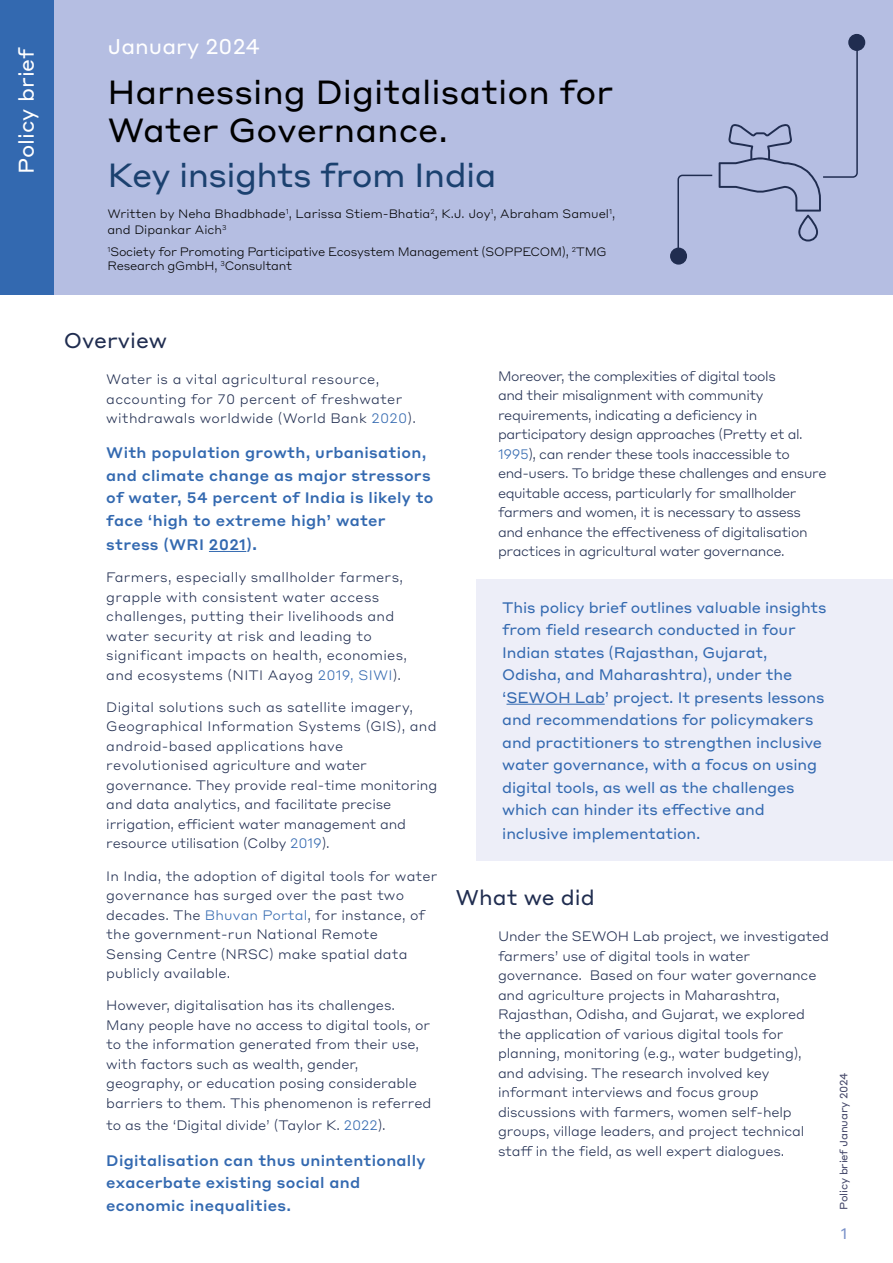
<style>
.page{position:relative;width:893px;height:1263px;background:#fff}
.page>*{position:absolute;margin:0;border:0;box-sizing:border-box;transform-origin:0 0}
.t1{font:33px/37.5px "Styrene A";color:#000}
.t2{font:33px "Styrene A";letter-spacing:-.02em;color:#1b416f}
.t3{font:21px "Styrene A";color:#fff}
.t4{font:21px "Styrene A";color:#202d50}
.t5{font:15px/22.5px "Styrene A";letter-spacing:-.01em;color:#3369b0}
.t6{font:500 15px/22.5px "Styrene A";letter-spacing:.02em;color:#3369b0}
.t7{font:15px "Styrene A";color:#7991c9}
.t8{font:300 13.5px/19.5px "Styrene A";letter-spacing:-.01em;color:#202d50}
.t9{font:300 13.5px/19.5px "Styrene A";letter-spacing:-.03em;color:#202d50}
.t10{font:300 13.5px/19.5px "Styrene A";letter-spacing:.02em;color:#202d50}
.t11{font:300 13.5px/19.5px "Styrene A";letter-spacing:.01em;color:#202d50}
.t12{font:300 12px/13.5px "Styrene A";letter-spacing:-.02em;color:#000}
.t13{font:300 12px/16.5px "Styrene A";color:#000}
.t14{font:10.5px "Styrene A";letter-spacing:-.02em;color:#444769}
.s1{color:#3369b0}
.s2{font-size:16.5px}
</style>
<div class="page">
<div style="left:477px;top:579px;width:416px;height:282px;background:#edeef8"></div>
<div style="left:0;top:0;width:54px;height:295px;background:#3369b0"></div>
<div style="left:54px;top:0;width:839px;height:295px;background:#b5bee2"></div>
<hr style="left:209px;top:551px;width:37px;height:1px;background:#3369b0">
<hr style="left:506px;top:704px;width:99px;height:1px;background:#3369b0">
<div style="left:671px;top:248px;width:15px;height:16px;background:#202d50;border-radius:50%"></div>
<div style="left:670px;top:248px;width:17px;height:17px;border:2px solid #202d50;border-radius:50%"></div>
<div style="left:849px;top:35px;width:15px;height:15px;background:#202d50;border-radius:50%"></div>
<div style="left:848px;top:34px;width:17px;height:17px;border:2px solid #202d50;border-radius:50%"></div>
<svg style="left:677px;top:46px;width:182px;height:207px"></svg>
<h2 class="t3" style="left:9px;top:174px;width:128px;rotate:-90deg">Policy brief</h2>
<h2 class="t3" style="left:107px;top:29px;width:154px">January 2024</h2>
<h1 class="t1" style="left:107px;top:71px;width:507px">Harnessing Digitalisation for<br>Water Governance.</h1>
<h1 class="t2" style="left:107px;top:147px;width:390px">Key insights from India</h1>
<p class="t13" style="left:107px;top:204px;width:509px">Written by Neha Bhadbhade<sup>1</sup>, Larissa Stiem-Bhatia<sup>2</sup>, K.J. Joy<sup>1</sup>, Abraham Samuel<sup>1</sup>, and Dipankar Aich<sup>3</sup></p>
<p class="t12" style="left:107px;top:244px;width:501px"><sup>1</sup>Society for Promoting Participative Ecosystem Management (SOPPECOM), <sup>2</sup>TMG<br>Research gGmbH, <sup>3</sup>Consultant</p>
<h2 class="t4" style="left:64px;top:322px;width:105px">Overview</h2>
<p class="t10" style="left:106px;top:369px;width:311px">Water is a vital agricultural resource, accounting for 70 percent of freshwater withdrawals worldwide (World Bank <span class="s1">2020</span>).</p>
<p class="t6" style="left:106px;top:440px;width:329px">With population growth, urbanisation, and climate change as major stressors of water, 54 percent of India is likely to face ‘high to extreme high’ water</p>
<p class="t6" style="left:106px;top:532px;width:152px">stress (WRI 2021)<span class="s2">.</span></p>
<p class="t10" style="left:106px;top:567px;width:302px">Farmers, especially smallholder farmers, grapple with consistent water access challenges, putting their livelihoods and water security at risk and leading to significant impacts on health, economies, and ecosystems (NITI Aayog <span class="s1">2019, SIWI</span>).</p>
<p class="t8" style="left:106px;top:696px;width:333px">Digital solutions such as satellite imagery, Geographical Information Systems (GIS), and android-based applications have revolutionised agriculture and water governance. They provide real-time monitoring and data analytics, and facilitate precise irrigation, efficient water management and resource utilisation (Colby <span class="s1">2019</span>).</p>
<p class="t11" style="left:106px;top:865px;width:333px">In India, the adoption of digital tools for water governance has surged over the past two decades. The <span class="s1">Bhuvan Portal</span>, for instance, of the government-run National Remote<br>Sensing Centre (NRSC) make spatial data publicly available.</p>
<p class="t8" style="left:106px;top:995px;width:326px">However, digitalisation has its challenges.<br>Many people have no access to digital tools, or to the information generated from their use, with factors such as wealth, gender, geography, or education posing considerable barriers to them. This phenomenon is referred</p>
<p class="t8" style="left:106px;top:1115px;width:281px">to as the ‘Digital divide’ (Taylor K. <span class="s1">2022</span>).</p>
<p class="t6" style="left:106px;top:1148px;width:321px">Digitalisation can thus unintentionally exacerbate existing social and economic inequalities.</p>
<p class="t9" style="left:498px;top:365px;width:330px">Moreover, the complexities of digital tools<br>and their misalignment with community requirements, indicating a deficiency in participatory design approaches (Pretty et al.<br><span class="s1">1995</span>), can render these tools inaccessible to end-users. To bridge these challenges and ensure equitable access, particularly for smallholder farmers and women, it is necessary to assess and enhance the effectiveness of digitalisation practices in agricultural water governance.</p>
<p class="t5" style="left:502px;top:595px;width:326px">This policy brief outlines valuable insights from field research conducted in four Indian states (Rajasthan, Gujarat, Odisha, and Maharashtra), under the ‘SEWOH Lab’ project. It presents lessons and recommendations for policymakers and practitioners to strengthen inclusive water governance, with a focus on using digital tools, as well as the challenges which can hinder its effective and</p>
<p class="t5" style="left:502px;top:821px;width:200px">inclusive implementation.</p>
<h2 class="t4" style="left:455px;top:879px;width:141px">What we did</h2>
<p class="t8" style="left:498px;top:925px;width:333px">Under the SEWOH Lab project, we investigated farmers’ use of digital tools in water governance. Based on four water governance and agriculture projects in Maharashtra, Rajasthan, Odisha, and Gujarat, we explored the application of various digital tools for planning, monitoring (e.g., water budgeting), and advising. The research involved key informant interviews and focus group discussions with farmers, women self-help groups, village leaders, and project technical staff in the field, as well expert dialogues.</p>
<p class="t14" style="left:835px;top:1210px;width:138px;rotate:-90deg">Policy brief January 2024</p>
<p class="t7" style="left:841px;top:1221px;width:8px">1</p>
</div>
